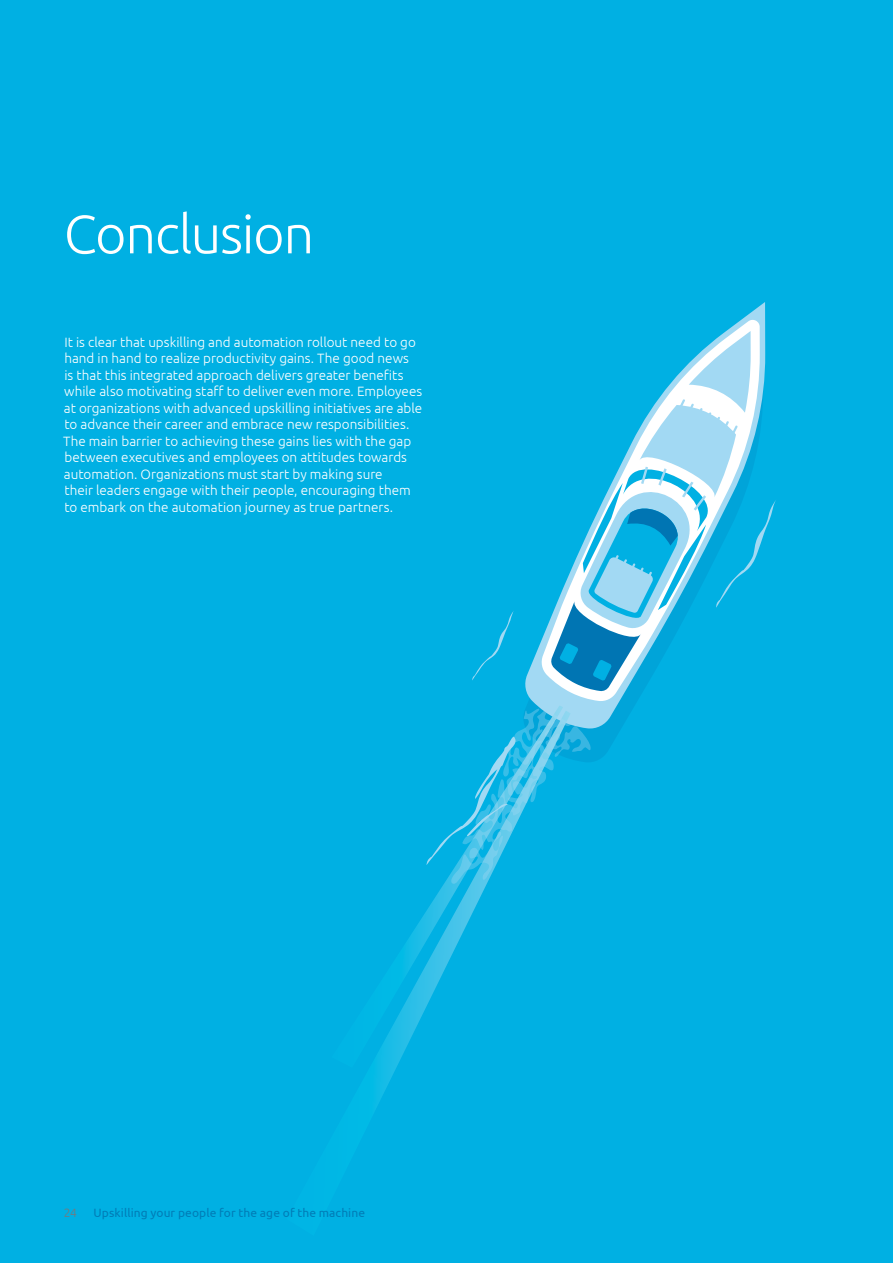
<style>
.page{position:relative;width:893px;height:1263px;background:#00b0e3}
.page>*{position:absolute;margin:0;border:0;box-sizing:border-box;transform-origin:0 0}
.t1{font:300 54px "Ubuntu";letter-spacing:-.025em;color:#fff}
.t2{font:300 13.5px/16.5px "Ubuntu";color:#fff}
.t3{font:12px "Ubuntu";letter-spacing:.005em;color:#007db7}
.t4{font:300 12px "Ubuntu";color:#77787b}
</style>
<div class="page">
<svg style="left:591px;top:729px;width:29px;height:33px"></svg>
<svg style="left:525px;top:302px;width:240px;height:427px"></svg>
<svg style="left:540px;top:319px;width:220px;height:383px"></svg>
<svg style="left:369px;top:884px;width:118px;height:237px"></svg>
<svg style="left:426px;top:709px;width:165px;height:175px"></svg>
<svg style="left:550px;top:331px;width:226px;height:360px"></svg>
<svg style="left:472px;top:611px;width:42px;height:69px"></svg>
<h1 class="t1" style="left:64px;top:202px;width:252px">Conclusion</h1>
<p class="t2" style="left:63px;top:333px;width:361px">It is clear that upskilling and automation rollout need to go hand in hand to realize productivity gains. The good news<br>is that this integrated approach delivers greater benefits while also motivating staff to deliver even more. Employees at organizations with advanced upskilling initiatives are able to advance their career and embrace new responsibilities.<br>The main barrier to achieving these gains lies with the gap between executives and employees on attitudes towards automation. Organizations must start by making sure<br>their leaders engage with their people, encouraging them to embark on the automation journey as true partners.</p>
<p class="t4" style="left:64px;top:1205px;width:14px">24</p>
<p class="t3" style="left:94px;top:1205px;width:273px">Upskilling your people for the age of the machine</p>
</div>
